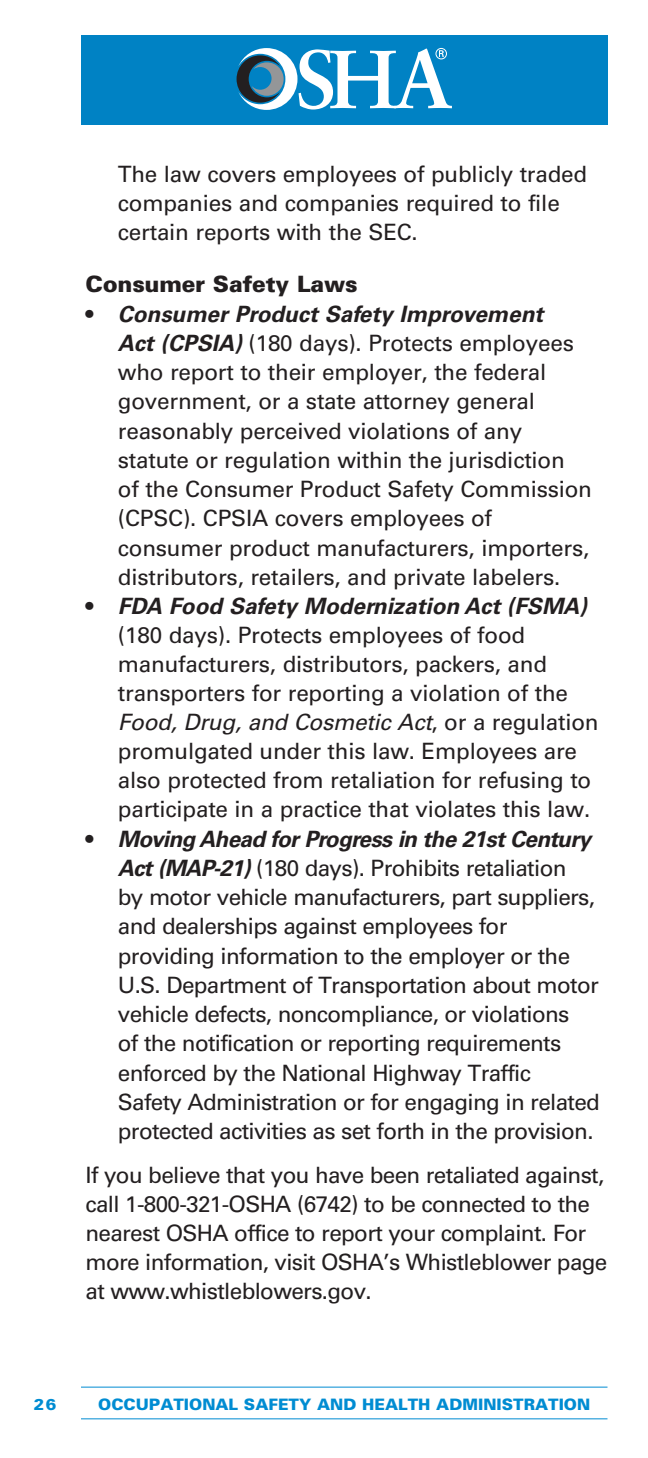
<style>
.page{position:relative;width:648px;height:1458px;background:#fff}
.page>*{position:absolute;margin:0;border:0;box-sizing:border-box;transform-origin:0 0}
.TEXT_10_13_UNIVERS{font:22.5px/29px "Univers";letter-spacing:-.01em;color:#231f20}
.TEXT_10_13_UNIVERS-2{font:22.5px/29.2px "Univers";letter-spacing:-.03em;color:#231f20}
.t1{font:900 22.5px "Univers";letter-spacing:-.01em;color:#231f20}
.t2{font:900 15.75px "Univers";color:#008cd2}
.s1{font-weight:700;font-style:italic}
.s2{font-style:italic}
</style>
<div class="page">
<div style="left:81px;top:35px;width:527px;height:90px;background:#0082c4"></div>
<hr style="left:81px;top:1387px;width:527px;height:1px;background:#008cd2">
<hr style="left:81px;top:1418px;width:527px;height:1px;background:#008cd2">
<svg style="left:237px;top:48px;width:215px;height:62px"></svg>
<p class="TEXT_10_13_UNIVERS" style="left:118px;top:160px;width:471px">The law covers employees of publicly traded companies and companies required to file certain reports with the SEC.</p>
<p class="t1" style="left:86px;top:270px;width:274px">Consumer Safety Laws</p>
<p class="TEXT_10_13_UNIVERS" style="left:118px;top:299px;width:476px;text-indent:-32px">• <span class="s1">Consumer Product Safety Improvement<br>Act (CPSIA)</span> (180 days). Protects employees who report to their employer, the federal government, or a state attorney general reasonably perceived violations of any statute or regulation within the jurisdiction<br>of the Consumer Product Safety Commission (CPSC). CPSIA covers employees of consumer product manufacturers, importers, distributors, retailers, and private labelers.</p>
<p class="TEXT_10_13_UNIVERS" style="left:118px;top:592px;width:482px;text-indent:-32px">• <span class="s1">FDA Food Safety Modernization Act (FSMA) </span>(180 days). Protects employees of food manufacturers, distributors, packers, and transporters for reporting a violation of the <span class="s2">Food, Drug, and Cosmetic Act</span>, or a regulation promulgated under this law. Employees are also protected from retaliation for refusing to participate in a practice that violates this law.</p>
<p class="TEXT_10_13_UNIVERS-2" style="left:118px;top:824px;width:484px;text-indent:-32px">• <span class="s1">Moving Ahead for Progress in the 21st Century Act (MAP-21)</span> (180 days). Prohibits retaliation<br>by motor vehicle manufacturers, part suppliers, and dealerships against employees for providing information to the employer or the U.S. Department of Transportation about motor vehicle defects, noncompliance, or violations<br>of the notification or reporting requirements enforced by the National Highway Traffic Safety Administration or for engaging in related protected activities as set forth in the provision.</p>
<p class="TEXT_10_13_UNIVERS-2" style="left:86px;top:1160px;width:523px">If you believe that you have been retaliated against, call 1-800-321-OSHA (6742) to be connected to the nearest OSHA office to report your complaint. For more information, visit OSHA’s Whistleblower page at www.whistleblowers.gov.</p>
<p class="t2" style="left:34px;top:1394px;width:24px">26</p>
<p class="t2" style="left:98px;top:1394px;width:493px">OCCUPATIONAL SAFETY AND HEALTH ADMINISTRATION</p>
</div>
